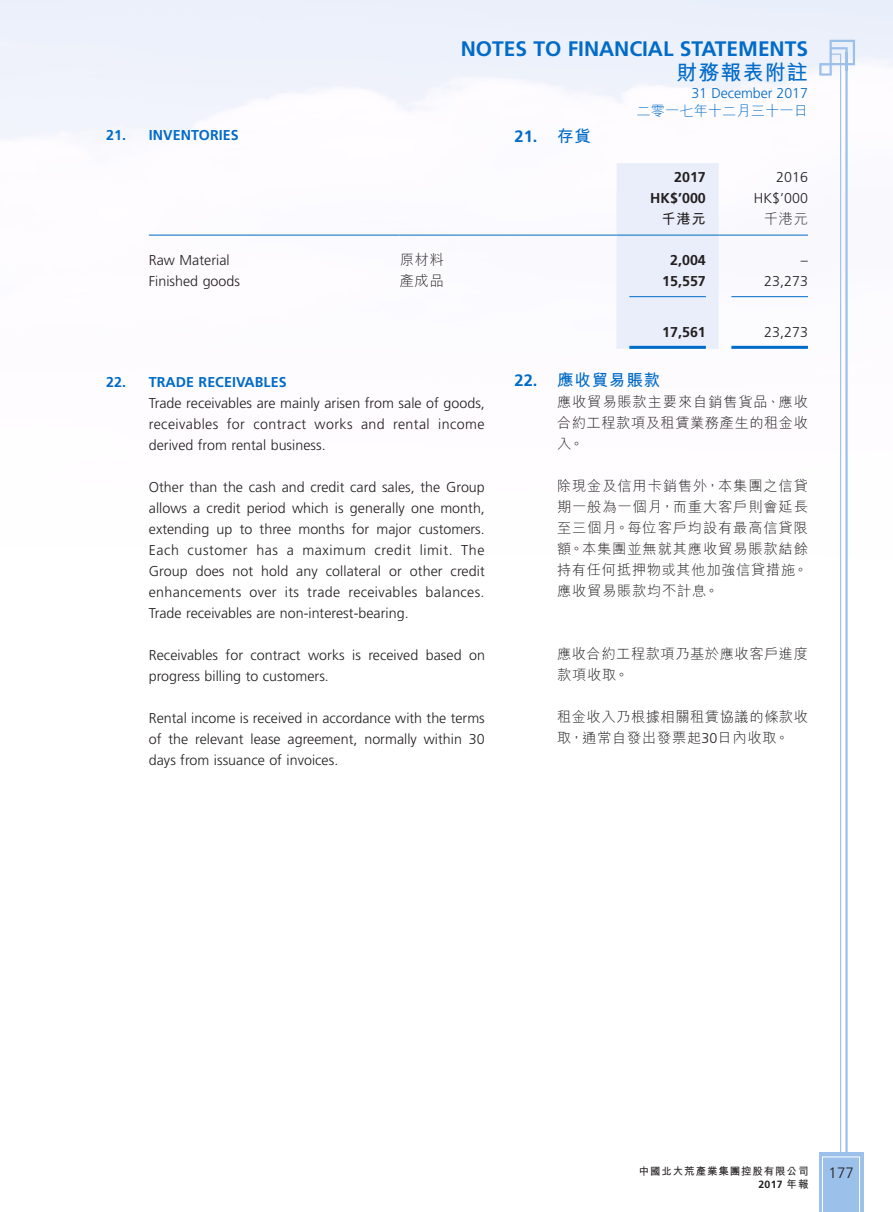
<style>
.page{position:relative;width:893px;height:1212px;background:#fff}
.page>*{position:absolute;margin:0;border:0;box-sizing:border-box;transform-origin:0 0}
.t1{font:700 21px "Frutiger LT Std";color:#006bc8}
.t2{font:700 21px "M Hei HK";letter-spacing:.055em;color:#006bc8}
.C_Heading_1{font:700 16.5px "M Hei HK";letter-spacing:.055em;color:#006bc8}
.C_Heading_1-2{font:700 16.5px "Frutiger LT Std";color:#006bc8}
.t3{font:300 15px "Frutiger LT Std";color:#231f20}
.Body_Text{font:300 14.25px/21px "Frutiger LT Std";letter-spacing:.005em;color:#231f20;text-align:justify}
.C_Body_Text{font:300 14.25px/21px "M Hei HK";letter-spacing:.05em;color:#231f20;text-align:justify}
.Heading_1{font:700 14.25px "Frutiger LT Std";letter-spacing:.005em;color:#006bc8}
.Body_Text-2{font:700 14.25px "Frutiger LT Std";letter-spacing:.005em;color:#231f20}
.t4{font:300 14.25px "Frutiger LT Std";letter-spacing:-.005em;color:#006bc8}
.t5{font:300 14.25px "M Hei HK";letter-spacing:.005em;color:#006bc8}
.Body_Text-3{font:300 14.25px "M Hei HK";letter-spacing:.055em;color:#231f20}
.Body_Text-4{font:700 14.25px "M Hei HK";color:#231f20}
.t6{font:700 10.5px "M Hei HK";letter-spacing:.085em;color:#231f20}
.t7{font:700 10.5px "Frutiger LT Std";color:#231f20}
.s1{font-family:"M Hei HK"}
.s2{font-family:"Frutiger LT Std"}
</style>
<div class="page">
<div style="left:819px;top:1152px;width:44px;height:60px;background:#9bc0ea"></div>
<svg style="left:819px;top:40px;width:41px;height:1172px"></svg>
<hr style="left:845px;top:52px;width:3px;height:19px;background:#9bc0ea">
<div style="left:617px;top:163px;width:102px;height:186px;background:#e9eefa"></div>
<hr style="left:149px;top:235px;width:251px;height:1px;background:#006bc8">
<hr style="left:400px;top:235px;width:217px;height:1px;background:#006bc8">
<hr style="left:617px;top:235px;width:102px;height:1px;background:#006bc8">
<hr style="left:719px;top:235px;width:89px;height:1px;background:#006bc8">
<hr style="left:629px;top:296px;width:77px;height:1px;background:#006bc8">
<hr style="left:731px;top:296px;width:77px;height:1px;background:#006bc8">
<hr style="left:629px;top:346px;width:77px;height:3px;background:#006bc8">
<hr style="left:731px;top:346px;width:77px;height:3px;background:#006bc8">
<p class="Heading_1" style="left:106px;top:127px;width:134px">21. INVENTORIES</p>
<h1 class="t1" style="left:461px;top:36px;width:349px">NOTES TO FINANCIAL STATEMENTS</h1>
<h1 class="t2" style="left:676px;top:57px;width:133px">財務報表附註</h1>
<p class="t4" style="left:691px;top:85px;width:118px">31 December 2017</p>
<p class="t5" style="left:636px;top:103px;width:173px">二零一七年十二月三十一日</p>
<p class="C_Heading_1-2" style="left:514px;top:127px;width:78px">21. <span class="s1">存貨</span></p>
<p class="Body_Text-2" style="left:674px;top:169px;width:33px">2017</p>
<p class="Body_Text" style="left:776px;top:167px;width:33px">2016</p>
<p class="Body_Text-2" style="left:650px;top:190px;width:57px">HK$’000</p>
<p class="Body_Text" style="left:754px;top:188px;width:56px">HK$’000</p>
<p class="Body_Text-4" style="left:662px;top:209px;width:46px">千港元</p>
<p class="Body_Text-3" style="left:764px;top:212px;width:46px">千港元</p>
<p class="Body_Text" style="left:149px;top:250px;width:82px">Raw Material</p>
<p class="Body_Text-3" style="left:400px;top:252px;width:46px">原材料</p>
<p class="Body_Text-2" style="left:670px;top:252px;width:37px">2,004</p>
<p class="Body_Text" style="left:801px;top:250px;width:9px">–</p>
<p class="Body_Text" style="left:149px;top:271px;width:93px">Finished goods</p>
<p class="Body_Text-3" style="left:400px;top:273px;width:46px">產成品</p>
<p class="Body_Text-2" style="left:662px;top:273px;width:45px">15,557</p>
<p class="Body_Text" style="left:764px;top:271px;width:45px">23,273</p>
<p class="Body_Text-2" style="left:662px;top:324px;width:45px">17,561</p>
<p class="Body_Text" style="left:764px;top:322px;width:45px">23,273</p>
<p class="Heading_1" style="left:106px;top:374px;width:182px">22. TRADE RECEIVABLES</p>
<p class="Body_Text" style="left:149px;top:393px;width:338px">Trade receivables are mainly arisen from sale of goods, receivables for contract works and rental income derived from rental business.</p>
<p class="Body_Text" style="left:149px;top:477px;width:338px">Other than the cash and credit card sales, the Group allows a credit period which is generally one month, extending up to three months for major customers.<br>Each customer has a maximum credit limit. The Group does not hold any collateral or other credit enhancements over its trade receivables balances.<br>Trade receivables are non-interest-bearing.</p>
<p class="Body_Text" style="left:149px;top:645px;width:338px">Receivables for contract works is received based on progress billing to customers.</p>
<p class="Body_Text" style="left:149px;top:708px;width:337px">Rental income is received in accordance with the terms of the relevant lease agreement, normally within 30 days from issuance of invoices.</p>
<p class="C_Heading_1" style="left:514px;top:368px;width:147px"><span class="s2">22.</span> 應收貿易賬款</p>
<p class="C_Body_Text" style="left:557px;top:391px;width:252px">應收貿易賬款主要來自銷售貨品、應收合約工程款項及租賃業務產生的租金收入。</p>
<p class="C_Body_Text" style="left:557px;top:475px;width:252px">除現金及信用卡銷售外，本集團之信貸期一般為一個月，而重大客戶則會延長至三個月。每位客戶均設有最高信貸限額。本集團並無就其應收貿易賬款結餘持有任何抵押物或其他加強信貸措施。應收貿易賬款均不計息。</p>
<p class="C_Body_Text" style="left:557px;top:643px;width:252px">應收合約工程款項乃基於應收客戶進度款項收取。</p>
<p class="C_Body_Text" style="left:557px;top:706px;width:252px">租金收入乃根據相關租賃協議的條款收取，通常自發出發票起<span class="s2">30</span>日內收取。</p>
<p class="t6" style="left:639px;top:1164px;width:171px">中國北大荒產業集團控股有限公司</p>
<p class="t3" style="left:829px;top:1164px;width:27px">177</p>
<p class="t7" style="left:758px;top:1178px;width:52px">2017 <span class="s1">年報</span></p>
</div>
